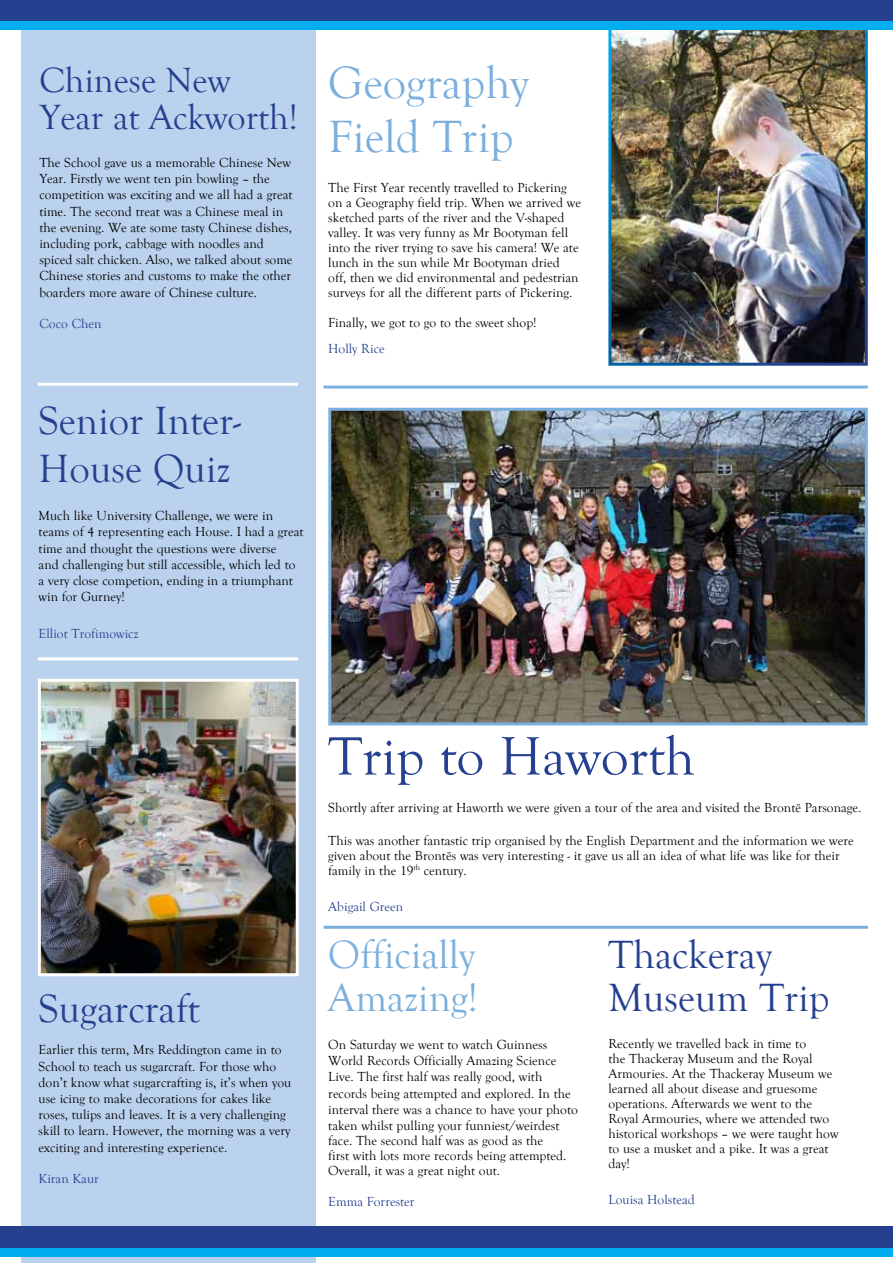
<style>
.page{position:relative;width:893px;height:1263px;background:#fff}
.page>*{position:absolute;margin:0;border:0;box-sizing:border-box;transform-origin:0 0}
.t1{font:55.5px "Goudy Old Style T";color:#25408f}
.t2{font:46.5px/54px "Goudy Old Style T";color:#7bafde}
.t3{font:40.5px/43.5px "Goudy Old Style T";color:#25408f}
.t4{font:40.5px/43.5px "Goudy Old Style T";color:#7bafde}
.t5{font:36px/37.5px "Goudy Old Style T";color:#25408f}
.t6{font:13.5px/16.2px "Goudy Old Style T";color:#000}
.t7{font:13.5px "Goudy Old Style T";color:#25408f}
</style>
<div class="page">
<img style="left:608px;top:30px;width:260px;height:336px">
<div style="left:21px;top:0;width:294px;height:1263px;background:#bad2ed"></div>
<div style="left:0;top:1227px;width:893px;height:21px;background:#25408f"></div>
<div style="left:0;top:1248px;width:893px;height:8px;background:#00aeef"></div>
<div style="left:0;top:0;width:893px;height:21px;background:#25408f"></div>
<div style="left:0;top:21px;width:893px;height:9px;background:#00aeef"></div>
<img style="left:42px;top:683px;width:253px;height:289px">
<div style="left:38px;top:679px;width:261px;height:297px;border:3px solid #fff"></div>
<hr style="left:324px;top:386px;width:544px;height:3px;background:#7bafde">
<hr style="left:38px;top:657px;width:260px;height:3px;background:#fff">
<hr style="left:38px;top:383px;width:260px;height:3px;background:#fff">
<img style="left:332px;top:412px;width:532px;height:309px">
<div style="left:328px;top:408px;width:540px;height:317px;border:3px solid #7bafde"></div>
<hr style="left:324px;top:926px;width:544px;height:3px;background:#7bafde">
<h3 class="t5" style="left:39px;top:62px;width:260px">Chinese New<br>Year at Ackworth!</h3>
<p class="t6" style="left:39px;top:155px;width:255px">The School gave us a memorable Chinese New Year. Firstly we went ten pin bowling – the competition was exciting and we all had a great time. The second treat was a Chinese meal in the evening. We ate some tasty Chinese dishes, including pork, cabbage with noodles and spiced salt chicken. Also, we talked about some Chinese stories and customs to make the other boarders more aware of Chinese culture.</p>
<p class="t7" style="left:39px;top:316px;width:64px">Coco Chen</p>
<h3 class="t3" style="left:39px;top:398px;width:204px;line-height:48px">Senior Inter-<br>House Quiz</h3>
<p class="t6" style="left:39px;top:508px;width:267px">Much like University Challenge, we were in teams of 4 representing each House. I had a great time and thought the questions were diverse<br>and challenging but still accessible, which led to a very close competion, ending in a triumphant win for Gurney!</p>
<p class="t7" style="left:39px;top:626px;width:101px">Elliot Trofimowicz</p>
<h2 class="t2" style="left:328px;top:57px;width:202px">Geography<br>Field Trip</h2>
<p class="t6" style="left:328px;top:181px;width:254px;line-height:15px">The First Year recently travelled to Pickering on a Geography field trip. When we arrived we sketched parts of the river and the V-shaped valley. It was very funny as Mr Bootyman fell into the river trying to save his camera! We ate lunch in the sun while Mr Bootyman dried<br>off, then we did environmental and pedestrian surveys for all the different parts of Pickering.</p>
<p class="t6" style="left:328px;top:315px;width:210px">Finally, we got to go to the sweet shop!</p>
<p class="t7" style="left:328px;top:341px;width:58px">Holly Rice</p>
<h3 class="t3" style="left:39px;top:988px;width:163px">Sugarcraft</h3>
<p class="t6" style="left:39px;top:1042px;width:254px">Earlier this term, Mrs Reddington came in to School to teach us sugarcraft. For those who don’t know what sugarcrafting is, it’s when you use icing to make decorations for cakes like roses, tulips and leaves. It is a very challenging skill to learn. However, the morning was a very exciting and interesting experience.</p>
<p class="t7" style="left:39px;top:1171px;width:62px">Kiran Kaur</p>
<h1 class="t1" style="left:328px;top:726px;width:368px">Trip to Haworth</h1>
<p class="t6" style="left:328px;top:800px;width:535px">Shortly after arriving at Haworth we were given a tour of the area and visited the Brontë Parsonage.</p>
<p class="t6" style="left:328px;top:833px;width:527px;line-height:15px">This was another fantastic trip organised by the English Department and the information we were given about the Brontës was very interesting - it gave us all an idea of what life was like for their family in the 19<sup>th</sup> century.</p>
<p class="t7" style="left:328px;top:899px;width:77px">Abigail Green</p>
<h3 class="t4" style="left:328px;top:933px;width:151px">Officially<br>Amazing!</h3>
<p class="t6" style="left:328px;top:1037px;width:251px;line-height:15.8px">On Saturday we went to watch Guinness World Records Officially Amazing Science Live. The first half was really good, with records being attempted and explored. In the interval there was a chance to have your photo taken whilst pulling your funniest/weirdest face. The second half was as good as the<br>first with lots more records being attempted.<br>Overall, it was a great night out.</p>
<p class="t7" style="left:328px;top:1194px;width:88px">Emma Forrester</p>
<h3 class="t3" style="left:608px;top:933px;width:223px">Thackeray<br>Museum Trip</h3>
<p class="t6" style="left:608px;top:1036px;width:232px;line-height:15px">Recently we travelled back in time to<br>the Thackeray Museum and the Royal Armouries. At the Thackeray Museum we learned all about disease and gruesome operations. Afterwards we went to the Royal Armouries, where we attended two historical workshops – we were taught how to use a musket and a pike. It was a great day!</p>
<p class="t7" style="left:608px;top:1192px;width:88px">Louisa Holstead</p>
</div>
